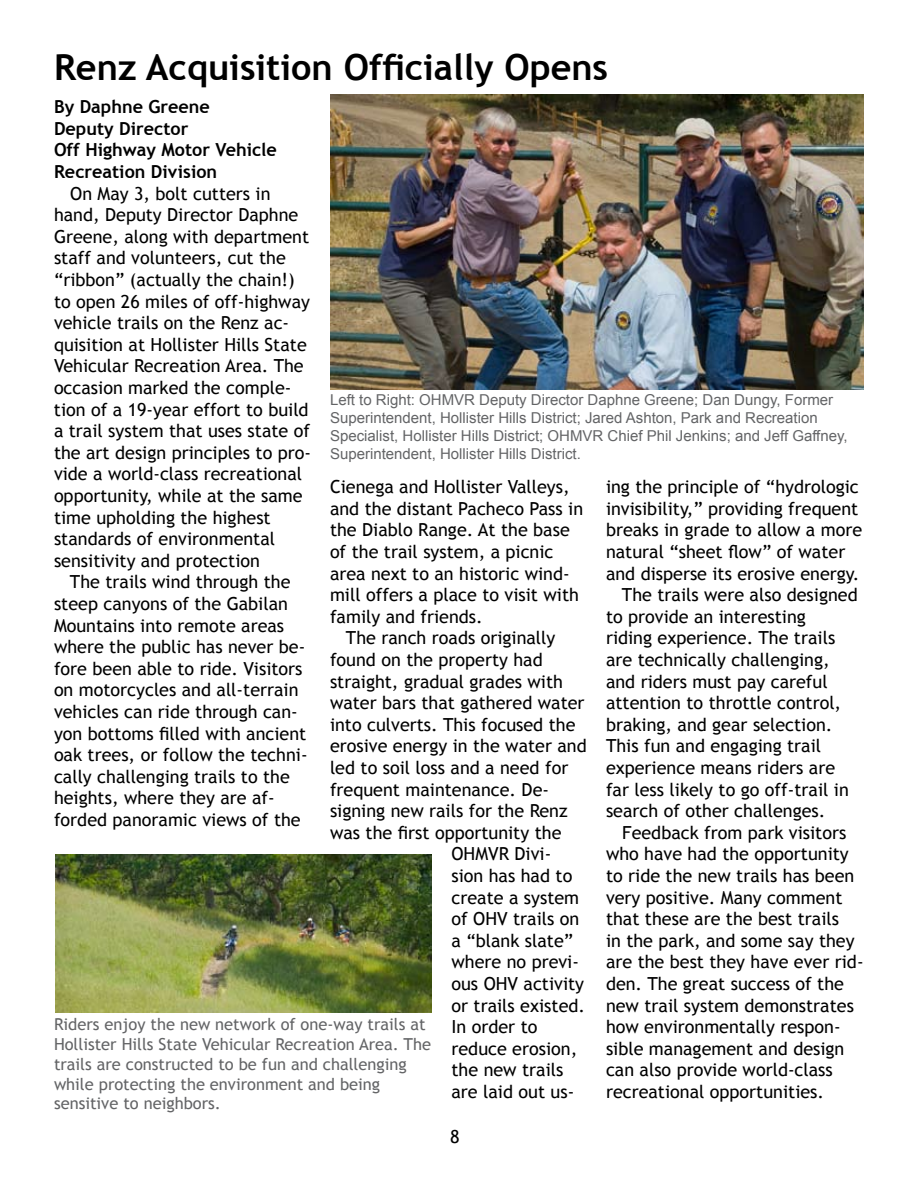
<style>
.page{position:relative;width:918px;height:1188px;background:#fff}
.page>*{position:absolute;margin:0;border:0;box-sizing:border-box;transform-origin:0 0}
.t1{font:700 36px "Trebuchet MS";color:#000}
.t2{font:18px/21.6px "Trebuchet MS";color:#000}
.t3{font:700 18px/21.6px "Trebuchet MS";color:#000}
.t4{font:16.5px/19.8px "Trebuchet MS";color:#636466}
.t5{font:15px/18px "Arial";color:#636466}
</style>
<div class="page">
<img style="left:56px;top:854px;width:376px;height:158px">
<img style="left:330px;top:94px;width:534px;height:295px">
<h1 class="t1" style="left:54px;top:44px;width:556px">Renz Acquisition Officially Opens</h1>
<p class="t3" style="left:54px;top:96px;width:224px">By Daphne Greene<br>Deputy Director<br>Off Highway Motor Vehicle<br>Recreation Division</p>
<p class="t2" style="left:54px;top:183px;width:259px;text-indent:16px">On May 3, bolt cutters in hand, Deputy Director Daphne<br>Greene, along with department staff and volunteers, cut the “ribbon” (actually the chain!) to open 26 miles of off-highway vehicle trails on the Renz ac&shy;quisition at Hollister Hills State<br>Vehicular Recreation Area. The occasion marked the comple&shy;tion of a 1 9-year effort to build a trail system that uses state of the art design principles to pro&shy;vide a world-class recreational opportunity, while at the same time upholding the highest standards of environmental sensitivity and protection</p>
<p class="t2" style="left:54px;top:572px;width:255px;text-indent:16px">The trails wind through the steep canyons of the Gabilan<br>Mountains into remote areas where the public has never be&shy;fore been able to ride. Visitors on motorcycles and all-terrain vehicles can ride through can&shy;yon bottoms filled with ancient oak trees, or follow the techni&shy;cally challenging trails to the heights, where they are af&shy;forded panoramic views of the</p>
<p class="t5" style="left:330px;top:391px;width:519px">Left to Right: OHMVR Deputy Director Daphne Greene; Dan Dungy, Former Superintendent, Hollister Hills District; Jared Ashton, Park and Recreation Specialist, Hollister Hills District; OHMVR Chief Phil Jenkins; and Jeff Gaffney, Superintendent, Hollister Hills District.</p>
<p class="t2" style="left:330px;top:476px;width:241px">Cienega and Hollister Valleys,</p>
<p class="t2" style="left:330px;top:498px;width:255px">and the distant Pacheco Pass in</p>
<p class="t2" style="left:330px;top:520px;width:241px">the Diablo Range. At the base</p>
<p class="t2" style="left:330px;top:541px;width:225px">of the trail system, a picnic</p>
<p class="t2" style="left:330px;top:563px;width:241px">area next to an historic wind-</p>
<p class="t2" style="left:330px;top:584px;width:251px">mill offers a place to visit with</p>
<p class="t2" style="left:330px;top:606px;width:154px">family and friends.</p>
<p class="t2" style="left:346px;top:628px;width:211px">The ranch roads originally</p>
<p class="t2" style="left:330px;top:649px;width:214px">found on the property had</p>
<p class="t2" style="left:330px;top:671px;width:235px">straight, gradual grades with</p>
<p class="t2" style="left:330px;top:692px;width:256px">water bars that gathered water</p>
<p class="t2" style="left:330px;top:714px;width:247px">into culverts. This focused the</p>
<p class="t2" style="left:330px;top:736px;width:258px">erosive energy in the water and</p>
<p class="t2" style="left:330px;top:757px;width:240px">led to soil loss and a need for</p>
<p class="t2" style="left:330px;top:779px;width:221px">frequent maintenance. De-</p>
<p class="t2" style="left:330px;top:800px;width:239px">signing new rails for the Renz</p>
<p class="t2" style="left:330px;top:822px;width:233px">was the first opportunity the</p>
<p class="t2" style="left:452px;top:844px;width:101px">OHMVR Divi-</p>
<p class="t2" style="left:452px;top:865px;width:122px">sion has had to</p>
<p class="t2" style="left:452px;top:887px;width:129px">create a system</p>
<p class="t2" style="left:452px;top:908px;width:129px">of OHV trails on</p>
<p class="t2" style="left:452px;top:930px;width:123px">a “blank slate”</p>
<p class="t2" style="left:452px;top:952px;width:129px">where no previ-</p>
<p class="t2" style="left:452px;top:973px;width:134px">ous OHV activity</p>
<p class="t2" style="left:452px;top:995px;width:135px">or trails existed.</p>
<p class="t2" style="left:452px;top:1016px;width:87px">In order to</p>
<p class="t2" style="left:452px;top:1038px;width:127px">reduce erosion,</p>
<p class="t2" style="left:452px;top:1060px;width:113px">the new trails</p>
<p class="t2" style="left:452px;top:1081px;width:124px">are laid out us-</p>
<p class="t2" style="left:606px;top:476px;width:254px">ing the principle of “hydrologic</p>
<p class="t2" style="left:606px;top:498px;width:254px">invisibility,” providing frequent</p>
<p class="t2" style="left:606px;top:520px;width:258px">breaks in grade to allow a more</p>
<p class="t2" style="left:606px;top:541px;width:241px">natural “sheet flow” of water</p>
<p class="t2" style="left:606px;top:563px;width:255px">and disperse its erosive energy.</p>
<p class="t2" style="left:622px;top:584px;width:237px">The trails were also designed</p>
<p class="t2" style="left:606px;top:606px;width:201px">to provide an interesting</p>
<p class="t2" style="left:606px;top:628px;width:231px">riding experience. The trails</p>
<p class="t2" style="left:606px;top:649px;width:225px">are technically challenging,</p>
<p class="t2" style="left:606px;top:671px;width:223px">and riders must pay careful</p>
<p class="t2" style="left:606px;top:692px;width:237px">attention to throttle control,</p>
<p class="t2" style="left:606px;top:714px;width:228px">braking, and gear selection.</p>
<p class="t2" style="left:606px;top:736px;width:217px">This fun and engaging trail</p>
<p class="t2" style="left:606px;top:757px;width:231px">experience means riders are</p>
<p class="t2" style="left:606px;top:779px;width:244px">far less likely to go off-trail in</p>
<p class="t2" style="left:606px;top:800px;width:221px">search of other challenges.</p>
<p class="t2" style="left:622px;top:822px;width:226px">Feedback from park visitors</p>
<p class="t2" style="left:606px;top:844px;width:244px">who have had the opportunity</p>
<p class="t2" style="left:606px;top:865px;width:250px">to ride the new trails has been</p>
<p class="t2" style="left:606px;top:887px;width:238px">very positive. Many comment</p>
<p class="t2" style="left:606px;top:908px;width:235px">that these are the best trails</p>
<p class="t2" style="left:606px;top:930px;width:250px">in the park, and some say they</p>
<p class="t2" style="left:606px;top:952px;width:259px">are the best they have ever rid-</p>
<p class="t2" style="left:606px;top:973px;width:239px">den. The great success of the</p>
<p class="t2" style="left:606px;top:995px;width:250px">new trail system demonstrates</p>
<p class="t2" style="left:606px;top:1016px;width:236px">how environmentally respon-</p>
<p class="t2" style="left:606px;top:1038px;width:240px">sible management and design</p>
<p class="t2" style="left:606px;top:1060px;width:228px">can also provide world-class</p>
<p class="t2" style="left:606px;top:1081px;width:220px">recreational opportunities.</p>
<p class="t4" style="left:54px;top:1015px;width:379px">Riders enjoy the new network of one-way trails at Hollister Hills State Vehicular Recreation Area. The trails are constructed to be fun and challenging while protecting the environment and being sensitive to neighbors.</p>
</div>
